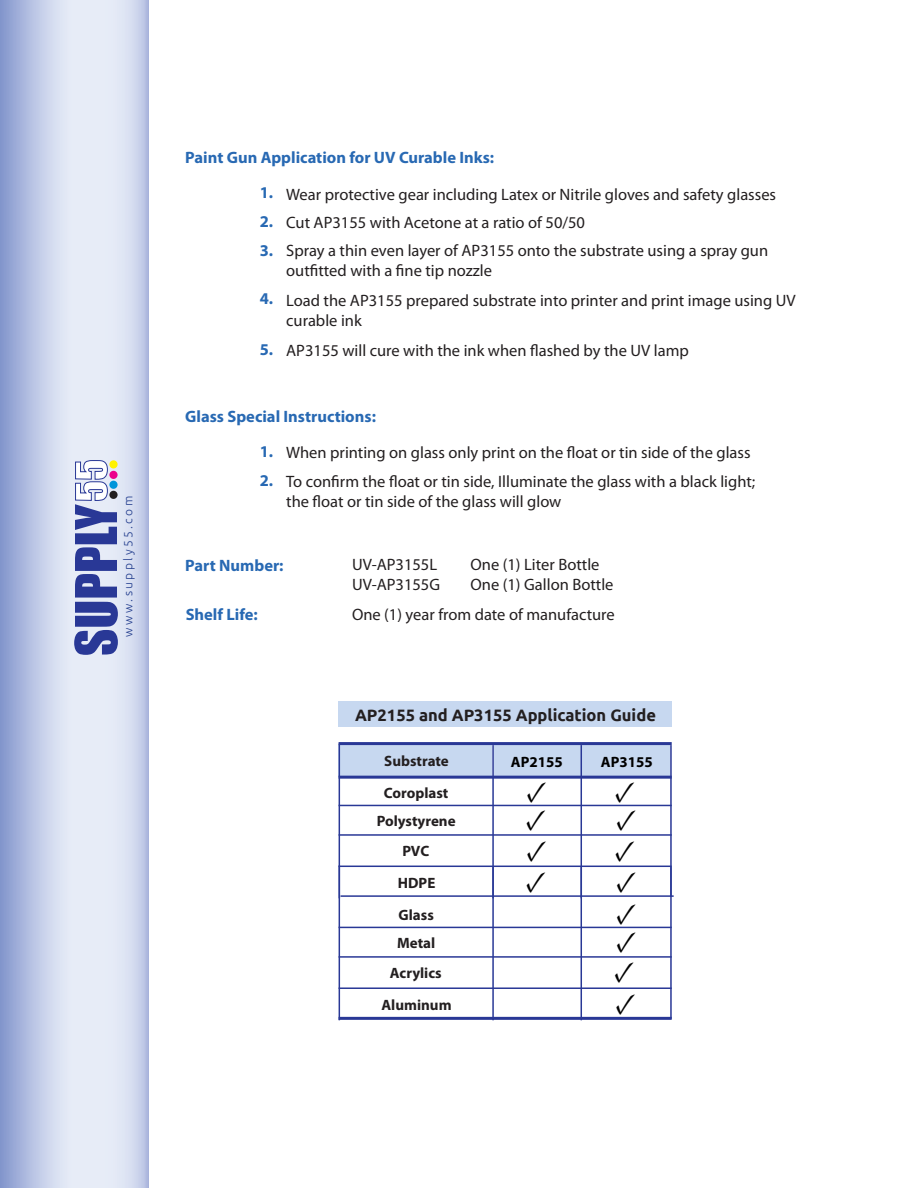
<style>
.page{position:relative;width:918px;height:1188px;background:#fff}
.page>*{position:absolute;margin:0;border:0;box-sizing:border-box;transform-origin:0 0}
.t1{font:700 30px "Minion Pro";color:#000}
.t2{font:16.5px/19.8px "Myriad Pro";color:#231f20}
.t3{font:700 16.5px "Myriad Pro";color:#2869b3}
.t4{font:700 16.5px "Ubuntu";color:#231f20}
.t5{font:700 15px/31.8px "Myriad Pro";color:#231f20}
.t6{font:700 15px "Myriad Pro";color:#000}
.t7{font:300 12px "Ubuntu";letter-spacing:.2em;color:#25408f}
</style>
<div class="page">
<svg style="left:0;top:0;width:148px;height:1188px;background:#cbd3eb"></svg>
<svg style="left:74px;top:460px;width:44px;height:195px;background:#808ac2"></svg>
<svg style="left:109px;top:460px;width:9px;height:9px"></svg>
<div style="left:109px;top:491px;width:9px;height:8px;background:#231f20;border-radius:50%"></div>
<div style="left:109px;top:471px;width:9px;height:8px;background:#ec008c;border-radius:50%"></div>
<div style="left:109px;top:481px;width:9px;height:8px;background:#0095da;border-radius:50%"></div>
<div style="left:494px;top:745px;width:87px;height:30px;background:#c7d8f0"></div>
<div style="left:339px;top:745px;width:153px;height:32px;background:#c7d8f0"></div>
<div style="left:582px;top:745px;width:88px;height:30px;background:#c7d8f0"></div>
<div style="left:339px;top:701px;width:333px;height:26px;background:#c7d8f0"></div>
<hr style="left:339px;top:742px;width:333px;height:3px;background:#293896">
<hr style="left:339px;top:1017px;width:333px;height:3px;background:#293896">
<hr style="left:339px;top:776px;width:333px;height:3px;background:#293896">
<hr style="left:339px;top:834px;width:333px;height:2px;background:#293896">
<hr style="left:339px;top:956px;width:333px;height:2px;background:#293896">
<hr style="left:339px;top:805px;width:333px;height:1px;background:#293896">
<hr style="left:339px;top:927px;width:333px;height:1px;background:#293896">
<hr style="left:339px;top:866px;width:333px;height:1px;background:#293896">
<hr style="left:341px;top:895px;width:333px;height:2px;background:#293896">
<hr style="left:339px;top:987px;width:333px;height:2px;background:#293896">
<hr style="left:492px;top:745px;width:2px;height:153px;background:#293896">
<hr style="left:492px;top:867px;width:2px;height:153px;background:#293896">
<hr style="left:670px;top:745px;width:2px;height:152px;background:#293896">
<hr style="left:670px;top:867px;width:2px;height:152px;background:#293896">
<hr style="left:339px;top:744px;width:1px;height:154px;background:#293896">
<hr style="left:339px;top:866px;width:1px;height:154px;background:#293896">
<hr style="left:581px;top:745px;width:1px;height:153px;background:#293896">
<hr style="left:581px;top:867px;width:1px;height:153px;background:#293896">
<p class="t7" style="left:121px;top:637px;width:143px;rotate:-90deg">www.supply55.com</p>
<p class="t3" style="left:185px;top:146px;width:310px">Paint Gun Application for UV Curable Inks:</p>
<p class="t3" style="left:260px;top:182px;width:15px">1.</p>
<p class="t2" style="left:286px;top:184px;width:491px">Wear protective gear including Latex or Nitrile gloves and safety glasses</p>
<p class="t3" style="left:260px;top:211px;width:15px">2.</p>
<p class="t2" style="left:286px;top:212px;width:300px">Cut AP3155 with Acetone at a ratio of 50/50</p>
<p class="t3" style="left:260px;top:239px;width:15px">3.</p>
<p class="t3" style="left:260px;top:287px;width:15px">4.</p>
<p class="t3" style="left:260px;top:339px;width:15px">5.</p>
<p class="t2" style="left:286px;top:241px;width:483px">Spray a thin even layer of AP3155 onto the substrate using a spray gun outfitted with a fine tip nozzle</p>
<p class="t2" style="left:286px;top:290px;width:511px">Load the AP3155 prepared substrate into printer and print image using UV curable ink</p>
<p class="t2" style="left:286px;top:340px;width:404px">AP3155 will cure with the ink when flashed by the UV lamp</p>
<p class="t3" style="left:185px;top:405px;width:192px">Glass Special Instructions:</p>
<p class="t3" style="left:260px;top:441px;width:15px">1.</p>
<p class="t3" style="left:260px;top:470px;width:15px">2.</p>
<p class="t2" style="left:286px;top:443px;width:466px">When printing on glass only print on the float or tin side of the glass</p>
<p class="t2" style="left:286px;top:471px;width:471px">To confirm the float or tin side, Illuminate the glass with a black light; the float or tin side of the glass will glow</p>
<p class="t3" style="left:185px;top:555px;width:100px">Part Number:</p>
<p class="t2" style="left:352px;top:555px;width:87px">UV-AP3155L</p>
<p class="t2" style="left:471px;top:555px;width:130px">One (1) Liter Bottle</p>
<p class="t2" style="left:352px;top:574px;width:90px">UV-AP3155G</p>
<p class="t2" style="left:471px;top:574px;width:145px">One (1) Gallon Bottle</p>
<p class="t3" style="left:186px;top:604px;width:74px">Shelf Life:</p>
<p class="t2" style="left:352px;top:604px;width:264px">One (1) year from date of manufacture</p>
<p class="t4" style="left:355px;top:705px;width:302px">AP2155 and AP3155 Application Guide</p>
<p class="t5" style="left:384px;top:745px;width:66px">Substrate<br>Coroplast</p>
<p class="t6" style="left:511px;top:752px;width:53px">AP2155</p>
<p class="t6" style="left:601px;top:752px;width:53px">AP3155</p>
<h1 class="t1" style="left:527px;top:770px;width:110px">✓ ✓</h1>
<p class="t5" style="left:377px;top:805px;width:80px">Polystyrene</p>
<h1 class="t1" style="left:526px;top:798px;width:22px">✓</h1>
<h1 class="t1" style="left:616px;top:798px;width:22px">✓</h1>
<p class="t5" style="left:402px;top:835px;width:28px">PVC</p>
<h1 class="t1" style="left:527px;top:829px;width:110px">✓ ✓</h1>
<p class="t5" style="left:398px;top:867px;width:39px">HDPE</p>
<h1 class="t1" style="left:526px;top:860px;width:22px">✓</h1>
<h1 class="t1" style="left:616px;top:860px;width:22px">✓</h1>
<p class="t5" style="left:399px;top:898px;width:37px">Glass</p>
<h1 class="t1" style="left:616px;top:892px;width:22px">✓</h1>
<p class="t5" style="left:397px;top:927px;width:40px">Metal</p>
<h1 class="t1" style="left:616px;top:920px;width:22px">✓</h1>
<p class="t5" style="left:390px;top:957px;width:53px">Acrylics</p>
<h1 class="t1" style="left:614px;top:951px;width:22px">✓</h1>
<p class="t5" style="left:382px;top:989px;width:72px">Aluminum</p>
<h1 class="t1" style="left:616px;top:982px;width:22px">✓</h1>
</div>
